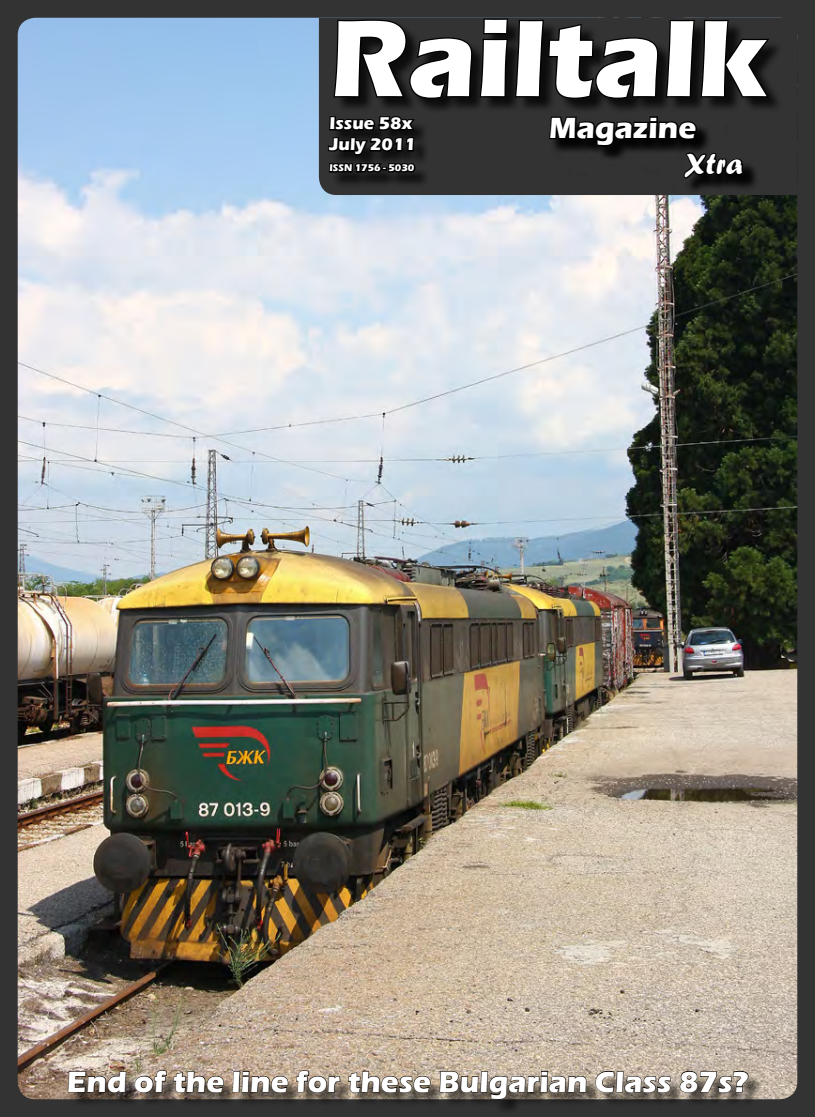
<style>
.page{position:relative;width:815px;height:1117px;background:#fff}
.page>*{position:absolute;margin:0;border:0;box-sizing:border-box;transform-origin:0 0}
.t1{font:700 112.5px "Eras ITC";color:#fff}
.t2{font:700 30px "Eras ITC";color:#fff}
.t3{font:30px "Forte";color:#fff}
.t4{font:700 17.5px/21px "Eras ITC";color:#fff}
.t5{font:700 10px "Eras ITC";color:#fff}
</style>
<div class="page">
<div style="left:0;top:0;width:815px;height:1116px;background:#333"></div>
<img style="left:18px;top:18px;width:779px;height:1080px">
<svg style="left:319px;top:18px;width:478px;height:177px"></svg>
<div style="left:335px;top:20px;width:449px;height:95px;background:#000;opacity:.75"></div>
<svg style="left:326px;top:17px;width:446px;height:330px"></svg>
<div style="left:70px;top:1073px;width:694px;height:41px;background:#000;opacity:.75"></div>
<svg style="left:68px;top:1070px;width:58px;height:22px"></svg>
<svg style="left:135px;top:1069px;width:32px;height:23px"></svg>
<svg style="left:173px;top:1070px;width:51px;height:22px"></svg>
<svg style="left:232px;top:1070px;width:56px;height:22px"></svg>
<svg style="left:296px;top:1069px;width:44px;height:23px"></svg>
<svg style="left:348px;top:1070px;width:83px;height:22px;background:#877969"></svg>
<svg style="left:439px;top:1070px;width:148px;height:29px;background:#7e7367"></svg>
<svg style="left:595px;top:1070px;width:76px;height:22px;background:#897e72"></svg>
<svg style="left:679px;top:1070px;width:70px;height:22px;background:#80776b"></svg>
<h1 class="t1" style="left:330px;top:-6px;width:439px">Railtalk</h1>
<p class="t2" style="left:549px;top:111px;width:148px">Magazine</p>
<p class="t3" style="left:684px;top:146px;width:60px">Xtra</p>
<p class="t4" style="left:330px;top:113px;width:88px">Issue 58x<br>July 2011</p>
<p class="t5" style="left:330px;top:162px;width:86px">ISSN 1756 - 5030</p>
<p class="t2" style="left:67px;top:1064px;width:683px">End of the line for these Bulgarian Class 87s?</p>
</div>
